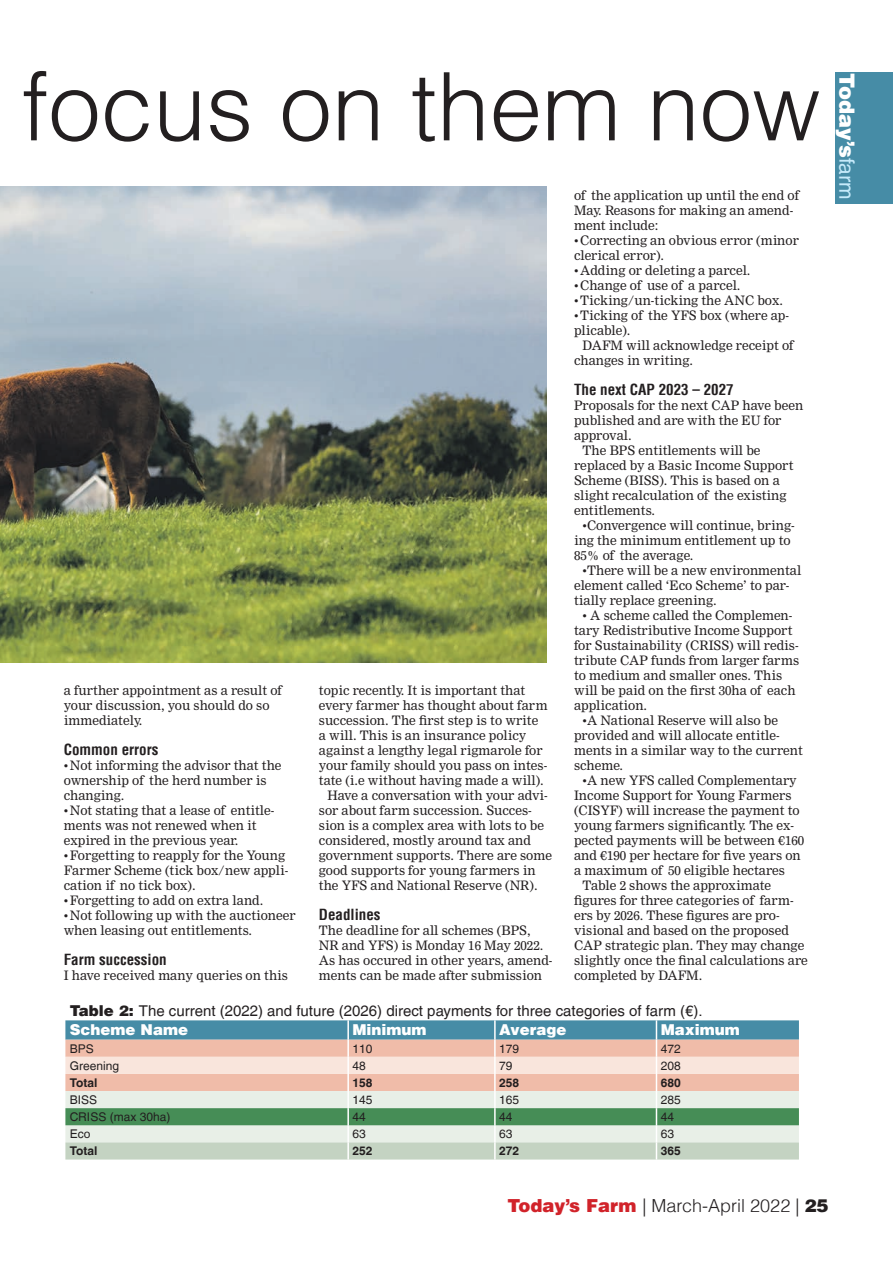
<style>
.page{position:relative;width:893px;height:1263px;background:#fff}
.page>*{position:absolute;margin:0;border:0;box-sizing:border-box;transform-origin:0 0}
.t1{font:300 94.5px "Helvetica LT";color:#231f20}
.t2{font:900 21px "Helvetica LT";color:#fff}
.t3{font:300 18px "Helvetica LT";color:#231f20}
.t4{font:15px/19.4px "Helvetica LT";color:#231f20}
.t5{font:700 condensed 15px "Helvetica LT";color:#231f20}
.t6{font:900 15px "Helvetica LT";color:#fff}
.t7{font:12.75px/15px "Nimrod";color:#231f20}
.t8{font:12px "Helvetica LT";color:#231f20}
.t9{font:700 12px "Helvetica LT";color:#231f20}
.s1{font-weight:900}
.s2{font-weight:900;color:#fff}
.s3{font-weight:400;color:#c6eafa}
.s4{font-weight:900;color:#d1232a}
</style>
<div class="page">
<div style="left:836px;top:72px;width:57px;height:132px;background:#468ca6"></div>
<svg style="left:65px;top:1020px;width:734px;height:139px;background:#bec4b8"></svg>
<img style="left:0;top:187px;width:546px;height:475px">
<h1 class="t1" style="left:22px;top:48px;width:800px">focus on them now</h1>
<p class="t7" style="left:574px;top:188px;width:226px">of the application up until the end of<br>May. Reasons for making an amend&shy;ment include:</p>
<p class="t7" style="left:574px;top:233px;width:226px">• Correcting an obvious error (minor clerical error).</p>
<p class="t7" style="left:574px;top:263px;width:178px">• Adding or deleting a parcel.</p>
<p class="t7" style="left:574px;top:278px;width:168px">• Change of use of a parcel.</p>
<p class="t7" style="left:574px;top:293px;width:210px">• Ticking/un-ticking the ANC box.</p>
<p class="t7" style="left:574px;top:308px;width:217px">• Ticking of the YFS box (where ap&shy;plicable).</p>
<p class="t7" style="left:574px;top:338px;width:221px;text-indent:9px">DAFM will acknowledge receipt of changes in writing.</p>
<p class="t5" style="left:574px;top:380px;width:161px">The next CAP 2023 – 2027</p>
<p class="t7" style="left:574px;top:398px;width:231px">Proposals for the next CAP have been</p>
<p class="t7" style="left:574px;top:413px;width:209px">published and are with the EU for</p>
<p class="t7" style="left:574px;top:428px;width:59px">approval.</p>
<p class="t7" style="left:583px;top:443px;width:179px">The BPS entitlements will be</p>
<p class="t7" style="left:574px;top:458px;width:221px">replaced by a Basic Income Support</p>
<p class="t7" style="left:574px;top:473px;width:207px">Scheme (BISS). This is based on a</p>
<p class="t7" style="left:574px;top:488px;width:214px">slight recalculation of the existing</p>
<p class="t7" style="left:574px;top:503px;width:83px">entitlements.</p>
<p class="t7" style="left:574px;top:518px;width:222px;text-indent:9px">•Convergence will continue, bring&shy;ing the minimum entitlement up to<br>85% of the average.</p>
<p class="t7" style="left:574px;top:563px;width:229px;text-indent:9px">•There will be a new environmental element called ‘Eco Scheme’ to par&shy;tially replace greening.</p>
<p class="t7" style="left:574px;top:608px;width:227px;text-indent:9px">• A scheme called the Complemen&shy;tary Redistributive Income Support for Sustainability (CRISS) will redis&shy;tribute CAP funds from larger farms to medium and smaller ones. This will be paid on the first 30ha of each application.</p>
<p class="t7" style="left:574px;top:713px;width:230px;text-indent:9px">•A National Reserve will also be provided and will allocate entitle&shy;ments in a similar way to the current scheme.</p>
<p class="t7" style="left:583px;top:773px;width:216px">•A new YFS called Complementary</p>
<p class="t7" style="left:574px;top:788px;width:219px">Income Support for Young Farmers</p>
<p class="t7" style="left:574px;top:803px;width:227px">(CISYF) will increase the payment to</p>
<p class="t7" style="left:574px;top:818px;width:221px">young farmers significantly. The ex-</p>
<p class="t7" style="left:574px;top:833px;width:232px">pected payments will be between €160</p>
<p class="t7" style="left:574px;top:848px;width:228px">and €190 per hectare for five years on</p>
<p class="t7" style="left:574px;top:863px;width:212px">a maximum of 50 eligible hectares</p>
<p class="t7" style="left:583px;top:878px;width:190px">Table 2 shows the approximate</p>
<p class="t7" style="left:574px;top:893px;width:221px">figures for three categories of farm-</p>
<p class="t7" style="left:574px;top:908px;width:207px">ers by 2026. These figures are pro-</p>
<p class="t7" style="left:574px;top:923px;width:216px">visional and based on the proposed</p>
<p class="t7" style="left:574px;top:937px;width:232px">CAP strategic plan. They may change</p>
<p class="t7" style="left:574px;top:952px;width:235px">slightly once the final calculations are</p>
<p class="t7" style="left:574px;top:967px;width:130px">completed by DAFM.</p>
<p class="t4" style="left:70px;top:1001px;width:634px"><span class="s1">Table 2:</span> The current (2022) and future (2026) direct payments for three categories of farm (€).<br><span class="s2">Scheme Name</span></p>
<p class="t7" style="left:319px;top:683px;width:208px">topic recently. It is important that</p>
<p class="t7" style="left:319px;top:698px;width:230px">every farmer has thought about farm</p>
<p class="t7" style="left:319px;top:713px;width:221px">succession. The first step is to write</p>
<p class="t7" style="left:319px;top:728px;width:209px">a will. This is an insurance policy</p>
<p class="t7" style="left:319px;top:743px;width:225px">against a lengthy legal rigmarole for</p>
<p class="t7" style="left:319px;top:758px;width:230px">your family should you pass on intes-</p>
<p class="t7" style="left:319px;top:773px;width:226px">tate (i.e without having made a will).</p>
<p class="t7" style="left:327px;top:788px;width:222px">Have a conversation with your advi-</p>
<p class="t7" style="left:319px;top:803px;width:214px">sor about farm succession. Succes-</p>
<p class="t7" style="left:319px;top:818px;width:227px">sion is a complex area with lots to be</p>
<p class="t7" style="left:319px;top:833px;width:214px">considered, mostly around tax and</p>
<p class="t7" style="left:319px;top:848px;width:235px">government supports. There are some</p>
<p class="t7" style="left:319px;top:863px;width:218px">good supports for young farmers in</p>
<p class="t7" style="left:319px;top:878px;width:220px">the YFS and National Reserve (NR).</p>
<p class="t5" style="left:319px;top:905px;width:63px">Deadlines</p>
<p class="t7" style="left:319px;top:923px;width:235px">The deadline for all schemes (BPS, NR and YFS) is Monday 16 May 2022.<br>As has occured in other years, amend&shy;ments can be made after submission</p>
<p class="t7" style="left:64px;top:683px;width:220px">a further appointment as a result of your discussion, you should do so immediately.</p>
<p class="t5" style="left:64px;top:740px;width:96px">Common errors</p>
<p class="t7" style="left:64px;top:758px;width:219px">• Not informing the advisor that the ownership of the herd number is changing.</p>
<p class="t7" style="left:64px;top:803px;width:212px">• Not stating that a lease of entitle&shy;ments was not renewed when it expired in the previous year.</p>
<p class="t7" style="left:64px;top:848px;width:226px">• Forgetting to reapply for the Young<br>Farmer Scheme (tick box/new appli&shy;cation if no tick box).</p>
<p class="t7" style="left:64px;top:893px;width:201px">• Forgetting to add on extra land.</p>
<p class="t7" style="left:64px;top:908px;width:233px">• Not following up with the auctioneer when leasing out entitlements.</p>
<p class="t5" style="left:64px;top:950px;width:104px">Farm succession</p>
<p class="t7" style="left:64px;top:968px;width:226px">I have received many queries on this</p>
<p class="t6" style="left:352px;top:1020px;width:76px">Minimum</p>
<p class="t6" style="left:499px;top:1020px;width:69px">Average</p>
<p class="t6" style="left:661px;top:1020px;width:81px">Maximum</p>
<p class="t8" style="left:70px;top:1041px;width:26px">BPS</p>
<p class="t8" style="left:352px;top:1041px;width:22px">110</p>
<p class="t8" style="left:499px;top:1041px;width:22px">179</p>
<p class="t8" style="left:661px;top:1041px;width:22px">472</p>
<p class="t8" style="left:70px;top:1058px;width:51px">Greening</p>
<p class="t8" style="left:352px;top:1058px;width:15px">48</p>
<p class="t8" style="left:499px;top:1058px;width:15px">79</p>
<p class="t8" style="left:661px;top:1058px;width:22px">208</p>
<p class="t9" style="left:70px;top:1075px;width:29px">Total</p>
<p class="t9" style="left:352px;top:1075px;width:22px">158</p>
<p class="t9" style="left:499px;top:1075px;width:22px">258</p>
<p class="t9" style="left:661px;top:1075px;width:22px">680</p>
<p class="t8" style="left:70px;top:1093px;width:29px">BISS</p>
<p class="t8" style="left:352px;top:1093px;width:22px">145</p>
<p class="t8" style="left:499px;top:1093px;width:22px">165</p>
<p class="t8" style="left:661px;top:1093px;width:22px">285</p>
<p class="t8" style="left:70px;top:1110px;width:102px">CRISS (max 30ha)</p>
<p class="t8" style="left:352px;top:1110px;width:15px">44</p>
<p class="t8" style="left:499px;top:1110px;width:15px">44</p>
<p class="t8" style="left:661px;top:1110px;width:15px">44</p>
<p class="t8" style="left:70px;top:1127px;width:22px">Eco</p>
<p class="t8" style="left:352px;top:1127px;width:15px">63</p>
<p class="t8" style="left:499px;top:1127px;width:15px">63</p>
<p class="t8" style="left:661px;top:1127px;width:15px">63</p>
<p class="t9" style="left:70px;top:1144px;width:29px">Total</p>
<p class="t9" style="left:352px;top:1144px;width:22px">252</p>
<p class="t9" style="left:499px;top:1144px;width:22px">272</p>
<p class="t9" style="left:661px;top:1144px;width:22px">365</p>
<h2 class="t2" style="left:861px;top:73px;width:128px;rotate:90deg">Today’s<span class="s3">farm</span></h2>
<h3 class="t3" style="left:507px;top:1194px;width:322px"><span class="s4">Today’s Farm</span> | March-April 2022 | <span class="s1">25</span></h3>
</div>
